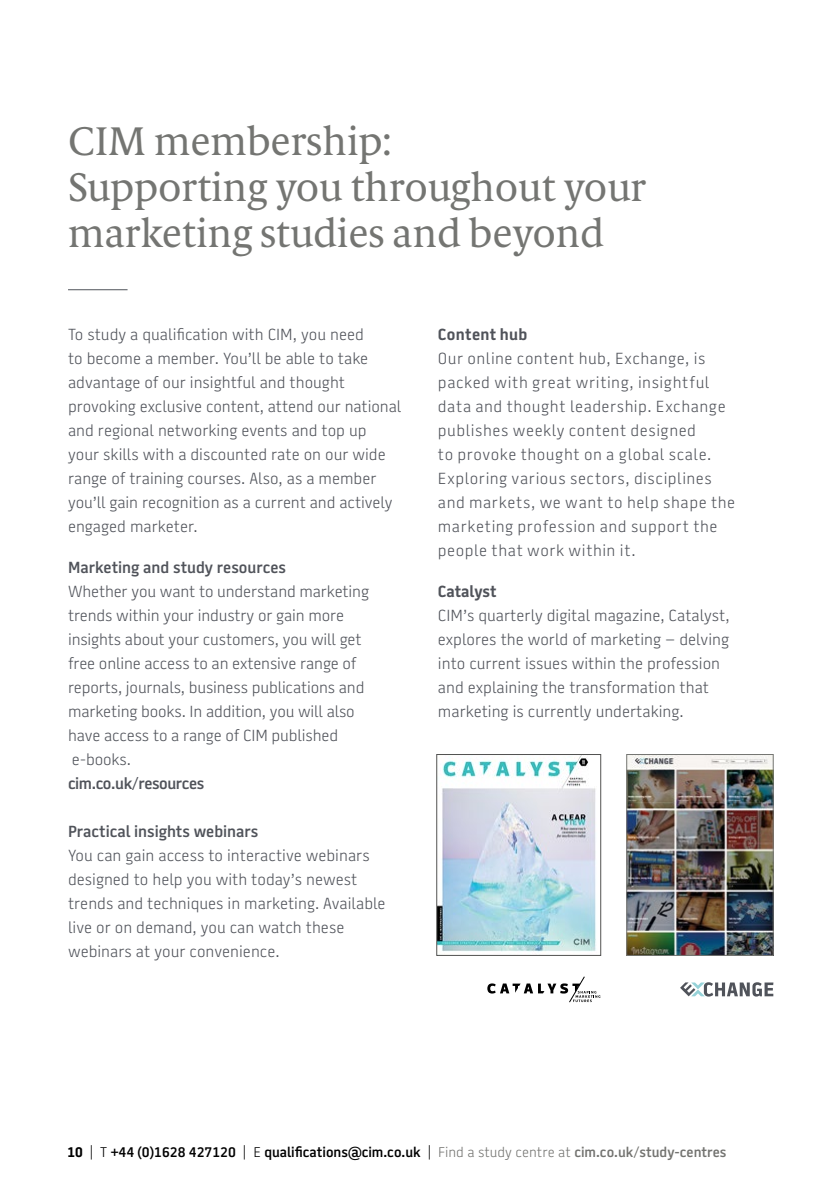
<style>
.page{position:relative;width:838px;height:1191px;background:#fff}
.page>*{position:absolute;margin:0;border:0;box-sizing:border-box;transform-origin:0 0}
.t1{font:40px/46px "Berlingske Serif Tx";color:#747572}
.t2{font:300 16px/24px "Battersea";color:#50535a}
.t3{font:300 16px/24px "Battersea";letter-spacing:.035em;color:#50535a}
.t4{font:600 16px "Battersea";color:#50535a}
.t5{font:600 16px "Battersea";letter-spacing:-.025em;color:#50535a}
.t6{font:700 16px "Battersea";letter-spacing:.01em;color:#50535a}
.t7{font:600 14px "Battersea";color:#000}
.s1{font-weight:700}
.s2{font-weight:300}
.s3{font-weight:300;color:#737370}
.s4{color:#737370}
</style>
<div class="page">
<hr style="left:68px;top:289px;width:60px;height:1px;background:#50535a">
<img style="left:439px;top:756px;width:157px;height:196px">
<div style="left:437px;top:754px;width:164px;height:201px;border:1px solid #525251"></div>
<img style="left:629px;top:756px;width:142px;height:197px">
<div style="left:627px;top:754px;width:146px;height:201px;border:1px solid #747572"></div>
<svg style="left:487px;top:976px;width:113px;height:26px"></svg>
<svg style="left:680px;top:982px;width:93px;height:14px"></svg>
<h1 class="t1" style="left:68px;top:118px;width:580px">CIM membership:<br>Supporting you throughout your marketing studies and beyond</h1>
<p class="t2" style="left:68px;top:322px;width:335px">To study a qualification with CIM, you need<br>to become a member. You’ll be able to take advantage of our insightful and thought provoking exclusive content, attend our national and regional networking events and top up your skills with a discounted rate on our wide range of training courses. Also, as a member you’ll gain recognition as a current and actively engaged marketer.</p>
<p class="t4" style="left:68px;top:556px;width:220px">Marketing and study resources</p>
<p class="t2" style="left:68px;top:579px;width:302px">Whether you want to understand marketing trends within your industry or gain more insights about your customers, you will get free online access to an extensive range of reports, journals, business publications and marketing books. In addition, you will also have access to a range of CIM published e-books.</p>
<p class="t5" style="left:68px;top:772px;width:138px">cim.co.uk/resources</p>
<p class="t4" style="left:68px;top:820px;width:192px">Practical insights webinars</p>
<p class="t2" style="left:68px;top:843px;width:319px">You can gain access to interactive webinars designed to help you with today’s newest trends and techniques in marketing. Available live or on demand, you can watch these webinars at your convenience.</p>
<p class="t6" style="left:438px;top:323px;width:91px">Content hub</p>
<p class="t3" style="left:438px;top:346px;width:299px">Our online content hub, Exchange, is packed with great writing, insightful data and thought leadership. Exchange publishes weekly content designed<br>to provoke thought on a global scale.<br>Exploring various sectors, disciplines and markets, we want to help shape the marketing profession and support the people that work within it.</p>
<p class="t6" style="left:438px;top:580px;width:60px">Catalyst</p>
<p class="t2" style="left:438px;top:603px;width:293px">CIM’s quarterly digital magazine, Catalyst, explores the world of marketing – delving into current issues within the profession and explaining the transformation that marketing is currently undertaking.</p>
<p class="t7" style="left:67px;top:1142px;width:661px"><span class="s1">10</span> <span class="s2">| T</span> +44 (0)1628 427120 <span class="s2">| E</span> qualifications@cim.co.uk <span class="s2">|</span> <span class="s3">Find a study centre at</span> <span class="s4">cim.co.uk/study-centres</span></p>
</div>
